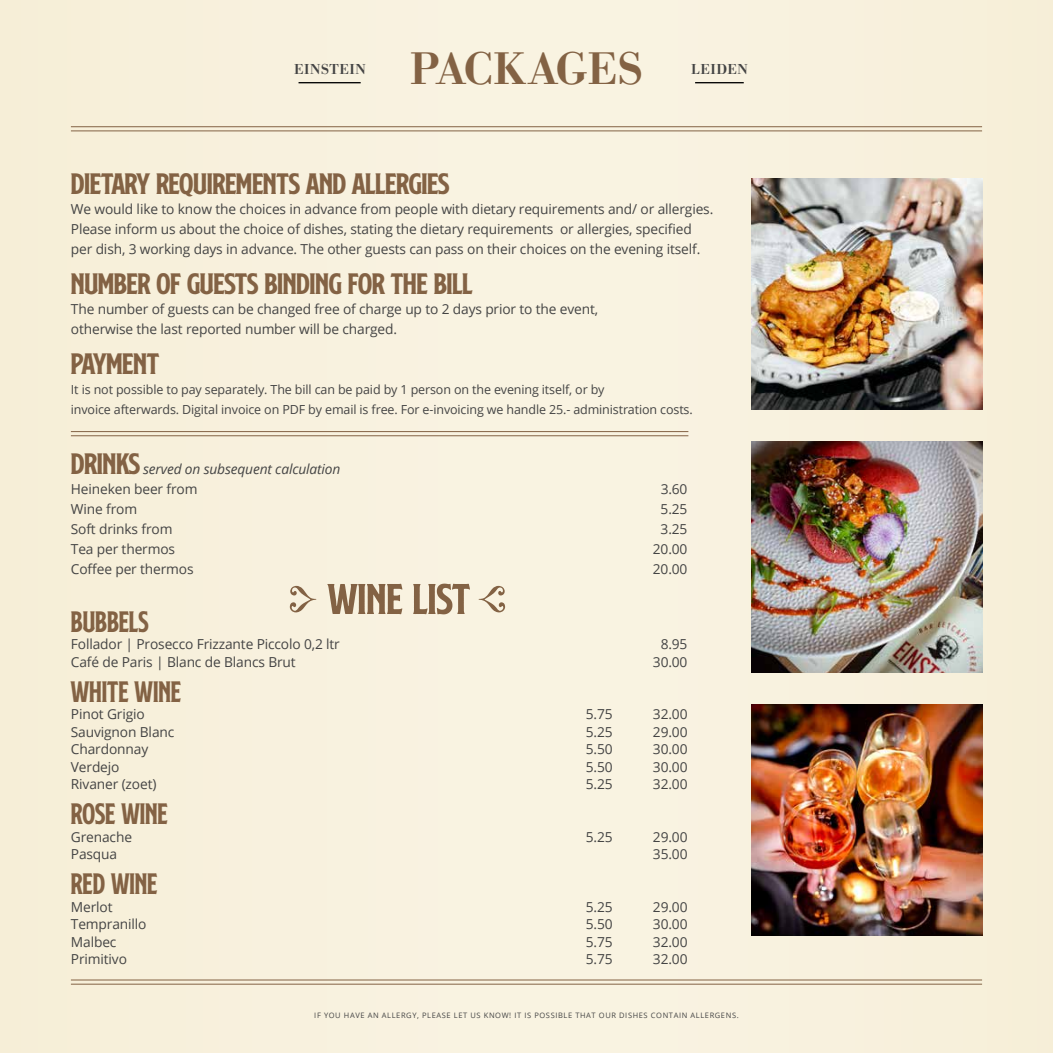
<style>
.page{position:relative;width:1053px;height:1053px;background:#fff}
.page>*{position:absolute;margin:0;border:0;box-sizing:border-box;transform-origin:0 0}
.t1{font:50px "SS Nickson One";color:#836244}
.t2{font:500 47.5px "Bodoni URW";color:#836244}
.t3{font:34.38px "SS Nickson One";letter-spacing:-.01em;color:#836244}
.t4{font:34.38px "SS Nickson One";letter-spacing:-.01em;color:#836244;scale:.9 1}
.t5{font:500 15px "Bodoni URW";letter-spacing:.04em;color:#444}
.t6{font:13.75px/20px "Open Sans";letter-spacing:-.01em;color:#444}
.t7{font:italic 13.75px "Open Sans";letter-spacing:-.01em;color:#444}
.t8{font:12.5px/20px "Open Sans";letter-spacing:-.01em;color:#444}
.t9{font:7.5px "Open Sans";letter-spacing:.08em;color:#444}
</style>
<div class="page">
<div style="left:0;top:0;width:1052px;height:1052px;background:#f8f1de"></div>
<img style="left:751px;top:704px;width:230px;height:231px">
<hr style="left:71px;top:126px;width:910px;height:1px;background:#836244">
<hr style="left:71px;top:130px;width:910px;height:1px;background:#836244">
<hr style="left:71px;top:979px;width:910px;height:1px;background:#836244">
<hr style="left:71px;top:983px;width:910px;height:1px;background:#836244">
<hr style="left:71px;top:431px;width:617px;height:1px;background:#836244">
<hr style="left:71px;top:435px;width:617px;height:1px;background:#836244">
<svg style="left:478px;top:586px;width:27px;height:26px"></svg>
<svg style="left:290px;top:586px;width:26px;height:26px"></svg>
<hr style="left:298px;top:82px;width:62px;height:1px;background:#000">
<hr style="left:695px;top:82px;width:48px;height:1px;background:#000">
<img style="left:751px;top:178px;width:230px;height:231px">
<img style="left:751px;top:441px;width:230px;height:231px">
<p class="t5" style="left:294px;top:61px;width:73px">EINSTEIN</p>
<h2 class="t2" style="left:410px;top:40px;width:235px">PACKAGES</h2>
<p class="t5" style="left:691px;top:61px;width:58px">LEIDEN</p>
<h3 class="t3" style="left:71px;top:158px;width:380px">DIETARY REQUIREMENTS AND ALLERGIES</h3>
<p class="t6" style="left:71px;top:198px;width:644px">We would like to know the choices in advance from people with dietary requirements and/ or allergies.<br>Please inform us about the choice of dishes, stating the dietary requirements or allergies, specified per dish, 3 working days in advance. The other guests can pass on their choices on the evening itself.</p>
<h3 class="t3" style="left:71px;top:258px;width:403px">NUMBER OF GUESTS BINDING FOR THE BILL</h3>
<p class="t6" style="left:71px;top:298px;width:529px">The number of guests can be changed free of charge up to 2 days prior to the event, otherwise the last reported number will be charged.</p>
<h3 class="t3" style="left:71px;top:338px;width:90px">PAYMENT</h3>
<p class="t8" style="left:71px;top:379px;width:623px">It is not possible to pay separately. The bill can be paid by 1 person on the evening itself, or by<br>invoice afterwards. Digital invoice on PDF by email is free. For e-invoicing we handle 25.- administration costs.</p>
<h3 class="t3" style="left:71px;top:438px;width:71px">DRINKS</h3>
<p class="t7" style="left:143px;top:459px;width:199px">served on subsequent calculation</p>
<p class="t6" style="left:71px;top:478px;width:128px">Heineken beer from</p>
<p class="t6" style="left:660px;top:478px;width:28px">3.60</p>
<p class="t6" style="left:71px;top:498px;width:68px">Wine from</p>
<p class="t6" style="left:660px;top:498px;width:28px">5.25</p>
<p class="t6" style="left:71px;top:518px;width:103px">Soft drinks from</p>
<p class="t6" style="left:660px;top:518px;width:28px">3.25</p>
<p class="t6" style="left:71px;top:538px;width:106px">Tea per thermos</p>
<p class="t6" style="left:653px;top:538px;width:36px">20.00</p>
<p class="t6" style="left:71px;top:558px;width:124px">Coffee per thermos</p>
<p class="t6" style="left:653px;top:558px;width:36px">20.00</p>
<h1 class="t1" style="left:327px;top:562px;width:144px">WINE LIST</h1>
<h3 class="t4" style="left:71px;top:596px;width:88px">BUBBELS</h3>
<p class="t6" style="left:71px;top:633px;width:270px">Follador | Prosecco Frizzante Piccolo 0,2 ltr</p>
<p class="t6" style="left:660px;top:633px;width:28px">8.95</p>
<p class="t6" style="left:71px;top:651px;width:226px">Café de Paris | Blanc de Blancs Brut</p>
<p class="t6" style="left:653px;top:651px;width:36px">30.00</p>
<h3 class="t4" style="left:71px;top:666px;width:124px">WHITE WINE</h3>
<p class="t6" style="left:71px;top:703px;width:75px">Pinot Grigio</p>
<p class="t6" style="left:585px;top:703px;width:28px">5.75</p>
<p class="t6" style="left:653px;top:703px;width:36px">32.00</p>
<p class="t6" style="left:71px;top:721px;width:105px">Sauvignon Blanc</p>
<p class="t6" style="left:585px;top:721px;width:28px">5.25</p>
<p class="t6" style="left:653px;top:721px;width:36px">29.00</p>
<p class="t6" style="left:71px;top:738px;width:79px">Chardonnay</p>
<p class="t6" style="left:585px;top:738px;width:28px">5.50</p>
<p class="t6" style="left:653px;top:738px;width:36px">30.00</p>
<p class="t6" style="left:71px;top:756px;width:50px">Verdejo</p>
<p class="t6" style="left:585px;top:756px;width:28px">5.50</p>
<p class="t6" style="left:653px;top:756px;width:36px">30.00</p>
<p class="t6" style="left:71px;top:773px;width:87px">Rivaner (zoet)</p>
<p class="t6" style="left:585px;top:773px;width:28px">5.25</p>
<p class="t6" style="left:653px;top:773px;width:36px">32.00</p>
<h3 class="t4" style="left:71px;top:788px;width:109px">ROSE WINE</h3>
<p class="t6" style="left:71px;top:826px;width:63px">Grenache</p>
<p class="t6" style="left:585px;top:826px;width:28px">5.25</p>
<p class="t6" style="left:653px;top:826px;width:36px">29.00</p>
<p class="t6" style="left:71px;top:843px;width:48px">Pasqua</p>
<p class="t6" style="left:653px;top:843px;width:36px">35.00</p>
<h3 class="t4" style="left:71px;top:858px;width:98px">RED WINE</h3>
<p class="t6" style="left:71px;top:896px;width:43px">Merlot</p>
<p class="t6" style="left:585px;top:896px;width:28px">5.25</p>
<p class="t6" style="left:653px;top:896px;width:36px">29.00</p>
<p class="t6" style="left:71px;top:913px;width:77px">Tempranillo</p>
<p class="t6" style="left:585px;top:913px;width:28px">5.50</p>
<p class="t6" style="left:653px;top:913px;width:36px">30.00</p>
<p class="t6" style="left:71px;top:931px;width:47px">Malbec</p>
<p class="t6" style="left:585px;top:931px;width:28px">5.75</p>
<p class="t6" style="left:653px;top:931px;width:36px">32.00</p>
<p class="t6" style="left:71px;top:948px;width:58px">Primitivo</p>
<p class="t6" style="left:585px;top:948px;width:28px">5.75</p>
<p class="t6" style="left:653px;top:948px;width:36px">32.00</p>
<p class="t9" style="left:314px;top:1009px;width:426px">IF YOU HAVE AN ALLERGY, PLEASE LET US KNOW! IT IS POSSIBLE THAT OUR DISHES CONTAIN ALLERGENS.</p>
</div>
